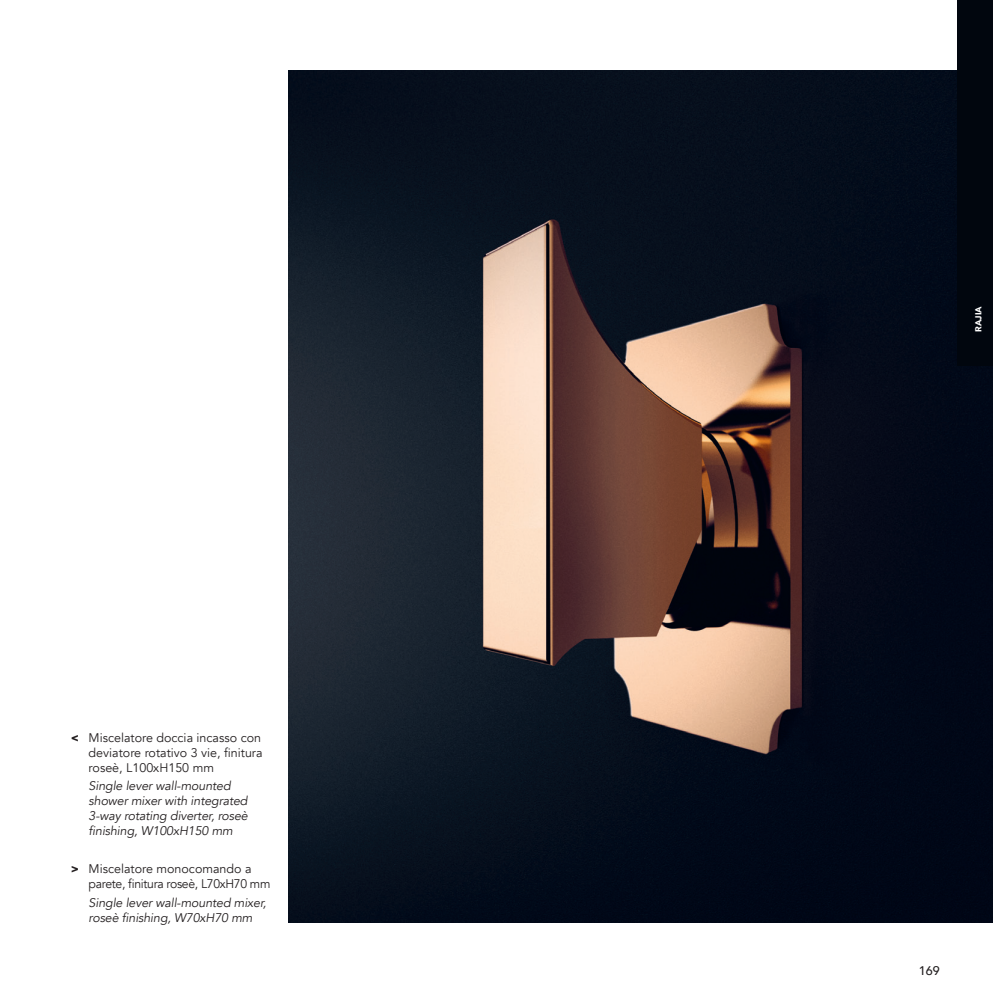
<style>
.page{position:relative;width:993px;height:993px;background:#fff}
.page>*{position:absolute;margin:0;border:0;box-sizing:border-box;transform-origin:0 0}
.t1{font:italic 12.5px/15px "Avenir";letter-spacing:-.01em;color:#231f20}
.t2{font:12.5px/15px "Avenir";color:#231f20}
.t3{font:12.5px/15px "Avenir";letter-spacing:-.025em;color:#231f20}
.t4{font:500 12.5px "Avenir";color:#231f20}
.t5{font:900 8.75px "Avenir";color:#fff}
.s1{font-weight:900}
</style>
<div class="page">
<img style="left:288px;top:71px;width:704px;height:850px">
<div style="left:957px;top:0;width:35px;height:365px;background:#01060e"></div>
<p class="t2" style="left:89px;top:730px;width:175px;text-indent:-18px"><span class="s1">&lt;</span> Miscelatore doccia incasso con deviatore rotativo 3 vie, finitura roseè, L100xH150 mm</p>
<p class="t1" style="left:89px;top:778px;width:161px">Single lever wall-mounted shower mixer with integrated<br>3-way rotating diverter, roseè finishing, W100xH150 mm</p>
<p class="t3" style="left:89px;top:861px;width:183px;text-indent:-18px"><span class="s1">&gt;</span> Miscelatore monocomando a parete, finitura roseè, L70xH70 mm</p>
<p class="t1" style="left:89px;top:895px;width:179px">Single lever wall-mounted mixer, roseè finishing, W70xH70 mm</p>
<p class="t5" style="left:970px;top:332px;width:27px;rotate:-90deg">Rajia</p>
<p class="t4" style="left:918px;top:959px;width:22px">169</p>
</div>
